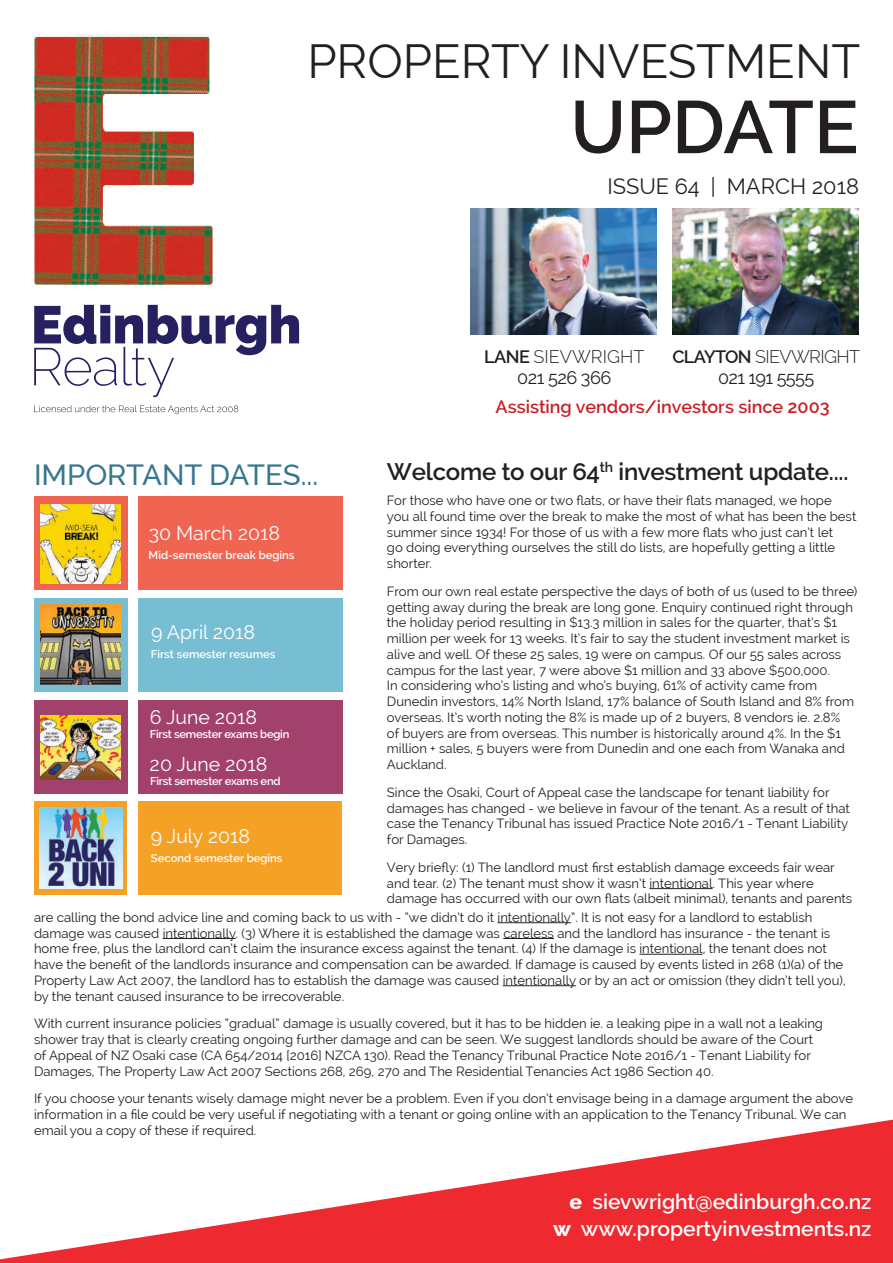
<style>
.page{position:relative;width:893px;height:1263px;background:#fff}
.page>*{position:absolute;margin:0;border:0;box-sizing:border-box;transform-origin:0 0}
.t1{font:600 74.1px "Raleway";color:#231f20}
.t2{font:46.95px "Raleway";color:#231f20}
.t3{font:500 29.25px "Raleway";color:#37778f}
.t4{font:600 24px "Raleway";letter-spacing:-.01em;color:#231f20}
.t5{font:21.75px "Raleway";color:#231f20}
.t6{font:600 21px/27px "Raleway";color:#fff;text-align:right}
.t7{font:19.5px "Raleway";color:#fff}
.t8{font:600 18px "Raleway";color:#c92026}
.t9{font:300 18px/21.6px "Raleway";letter-spacing:-.035em;color:#231f20;text-align:center}
.t10{font:300 18px/21.6px "Raleway";letter-spacing:-.015em;color:#231f20;text-align:center}
.t11{font:13.2px/15.8px "Raleway";color:#231f20}
.t12{font:600 11.25px "Raleway";color:#fff}
.t13{font:600 11.25px "Raleway";letter-spacing:-.025em;color:#fff}
.s1{font-weight:600}
.s2{font-weight:400}
.s3{font-weight:800}
</style>
<div class="page">
<img style="left:471px;top:209px;width:186px;height:125px">
<img style="left:673px;top:209px;width:186px;height:125px">
<div style="left:34px;top:496px;width:94px;height:93px;background:#ef6552"></div>
<div style="left:139px;top:496px;width:204px;height:93px;background:#ef6552"></div>
<div style="left:34px;top:598px;width:93px;height:93px;background:#78bed2"></div>
<div style="left:138px;top:598px;width:204px;height:93px;background:#78bed2"></div>
<div style="left:34px;top:802px;width:93px;height:93px;background:#f5a125"></div>
<div style="left:139px;top:802px;width:203px;height:93px;background:#f5a125"></div>
<div style="left:34px;top:700px;width:93px;height:93px;background:#a2426c"></div>
<div style="left:138px;top:700px;width:204px;height:93px;background:#a2426c"></div>
<svg style="left:0;top:1119px;width:893px;height:142px;fill:#ee292f"></svg>
<img style="left:34px;top:34px;width:179px;height:251px">
<svg style="left:34px;top:305px;width:265px;height:92px"></svg>
<svg style="left:34px;top:405px;width:204px;height:9px"></svg>
<hr style="left:0;top:1261px;width:893px;height:2px;background:#ee292f">
<img style="left:41px;top:716px;width:80px;height:63px">
<img style="left:39px;top:807px;width:83px;height:81px">
<img style="left:41px;top:605px;width:80px;height:80px">
<img style="left:41px;top:504px;width:80px;height:80px">
<hr style="left:497px;top:922px;width:74px;height:1px;background:#231f20">
<hr style="left:163px;top:938px;width:73px;height:1px;background:#231f20">
<hr style="left:503px;top:938px;width:51px;height:1px;background:#231f20">
<hr style="left:639px;top:954px;width:64px;height:1px;background:#231f20">
<hr style="left:503px;top:985px;width:73px;height:1px;background:#231f20">
<hr style="left:649px;top:888px;width:64px;height:1px;background:#231f20">
<h2 class="t2" style="left:307px;top:34px;width:554px">PROPERTY INVESTMENT</h2>
<h1 class="t1" style="left:570px;top:84px;width:290px">UPDATE</h1>
<h3 class="t5" style="left:607px;top:174px;width:253px">ISSUE 64 | MARCH 2018</h3>
<h3 class="t10" style="left:484px;top:346px;width:162px"><span class="s1">LANE</span> SIEVWRIGHT<br><span class="s2">021 526 366</span></h3>
<h3 class="t9" style="left:672px;top:346px;width:189px"><span class="s1">CLAYTON</span> SIEVWRIGHT<br><span class="s2">021 191 5555</span></h3>
<h3 class="t3" style="left:34px;top:458px;width:286px">IMPORTANT DATES...</h3>
<h3 class="t7" style="left:149px;top:522px;width:133px">30 March 2018</h3>
<p class="t12" style="left:149px;top:549px;width:147px">Mid-semester break begins</p>
<h3 class="t7" style="left:151px;top:621px;width:106px">9 April 2018</h3>
<p class="t12" style="left:151px;top:648px;width:126px">First semester resumes</p>
<h3 class="t7" style="left:150px;top:706px;width:109px">6 June 2018</h3>
<p class="t13" style="left:150px;top:727px;width:141px">First semester exams begin</p>
<h3 class="t7" style="left:150px;top:753px;width:119px">20 June 2018</h3>
<p class="t13" style="left:150px;top:774px;width:132px">First semester exams end</p>
<h3 class="t7" style="left:151px;top:824px;width:101px">9 July 2018</h3>
<p class="t12" style="left:151px;top:851px;width:133px">Second semester begins</p>
<h3 class="t8" style="left:496px;top:396px;width:335px">Assisting vendors/investors since 2003</h3>
<h3 class="t4" style="left:387px;top:458px;width:463px">Welcome to our 64<sup>th</sup> investment update....</h3>
<p class="t11" style="left:387px;top:492px;width:471px">For those who have one or two flats, or have their flats managed, we hope you all found time over the break to make the most of what has been the best summer since 1934! For those of us with a few more flats who just can’t let<br>go doing everything ourselves the still do lists, are hopefully getting a little shorter.</p>
<p class="t11" style="left:387px;top:583px;width:472px">From our own real estate perspective the days of both of us (used to be three) getting away during the break are long gone. Enquiry continued right through the holiday period resulting in $13.3 million in sales for the quarter, that’s $1 million per week for 13 weeks. It’s fair to say the student investment market is alive and well. Of these 25 sales, 19 were on campus. Of our 55 sales across campus for the last year, 7 were above $1 million and 33 above $500,000.<br>In considering who’s listing and who’s buying, 61% of activity came from Dunedin investors, 14% North Island, 17% balance of South Island and 8% from overseas. It’s worth noting the 8% is made up of 2 buyers, 8 vendors ie. 2.8%<br>of buyers are from overseas. This number is historically around 4%. In the $1 million + sales, 5 buyers were from Dunedin and one each from Wanaka and Auckland.</p>
<p class="t11" style="left:387px;top:784px;width:464px">Since the Osaki, Court of Appeal case the landscape for tenant liability for damages has changed - we believe in favour of the tenant. As a result of that case the Tenancy Tribunal has issued Practice Note 2016/1 - Tenant Liability for Damages.</p>
<p class="t11" style="left:387px;top:859px;width:467px">Very briefly: (1) The landlord must first establish damage exceeds fair wear and tear. (2) The tenant must show it wasn’t intentional. This year where damage has occurred with our own flats (albeit minimal), tenants and parents</p>
<p class="t11" style="left:34px;top:909px;width:813px">are calling the bond advice line and coming back to us with - “we didn’t do it intentionally”. It is not easy for a landlord to establish damage was caused intentionally. (3) Where it is established the damage was careless and the landlord has insurance - the tenant is home free, plus the landlord can’t claim the insurance excess against the tenant. (4) If the damage is intentional, the tenant does not have the benefit of the landlords insurance and compensation can be awarded. If damage is caused by events listed in 268 (1)(a) of the Property Law Act 2007, the landlord has to establish the damage was caused intentionally or by an act or omission (they didn’t tell you), by the tenant caused insurance to be irrecoverable.</p>
<p class="t11" style="left:34px;top:1016px;width:790px">With current insurance policies “gradual” damage is usually covered, but it has to be hidden ie. a leaking pipe in a wall not a leaking shower tray that is clearly creating ongoing further damage and can be seen. We suggest landlords should be aware of the Court of Appeal of NZ Osaki case (CA 654/2014 [2016] NZCA 130). Read the Tenancy Tribunal Practice Note 2016/1 - Tenant Liability for Damages, The Property Law Act 2007 Sections 268, 269, 270 and The Residential Tenancies Act 1986 Section 40.</p>
<p class="t11" style="left:34px;top:1091px;width:821px">If you choose your tenants wisely damage might never be a problem. Even if you don’t envisage being in a damage argument the above information in a file could be very useful if negotiating with a tenant or going online with an application to the Tenancy Tribunal. We can email you a copy of these if required.</p>
<h3 class="t6" style="left:553px;top:1188px;width:320px"><span class="s3">e</span> sievwright@edinburgh.co.nz <span class="s3">w</span> www.propertyinvestments.nz</h3>
</div>
